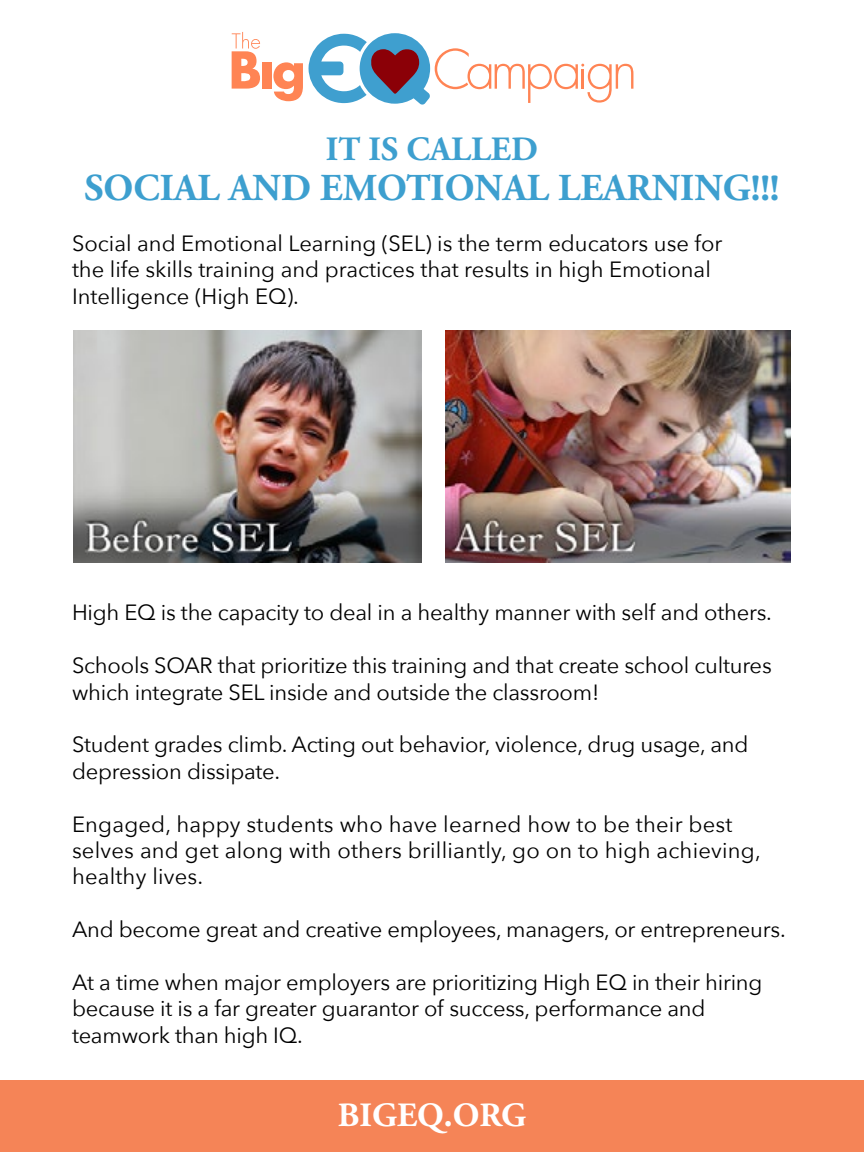
<style>
.page{position:relative;width:864px;height:1152px;background:#fff}
.page>*{position:absolute;margin:0;border:0;box-sizing:border-box;transform-origin:0 0}
.t1{font:700 38px "Adobe Garamond Pro";color:#3d9fcf}
.t2{font:700 34px "Adobe Garamond Pro";color:#3d9fcf}
.t3{font:700 34px "Adobe Garamond Pro";color:#fff}
.t4{font:22px/26.4px "Avenir Next";letter-spacing:-.01em;color:#000}
.t5{font:22px/26.4px "Avenir Next";letter-spacing:.01em;color:#000}
</style>
<div class="page">
<div style="left:0;top:1080px;width:864px;height:72px;background:#f58457"></div>
<div style="left:262px;top:62px;width:9px;height:27px;background:#ff8454"></div>
<svg style="left:273px;top:62px;width:30px;height:39px"></svg>
<svg style="left:232px;top:32px;width:28px;height:57px"></svg>
<svg style="left:309px;top:33px;width:324px;height:72px"></svg>
<img style="left:73px;top:330px;width:348px;height:233px">
<img style="left:446px;top:330px;width:345px;height:233px">
<h2 class="t2" style="left:326px;top:129px;width:214px">IT IS CALLED</h2>
<h1 class="t1" style="left:84px;top:165px;width:697px">SOCIAL AND EMOTIONAL LEARNING!!!</h1>
<p class="t4" style="left:72px;top:229px;width:652px">Social and Emotional Learning (SEL) is the term educators use for the life skills training and practices that results in high Emotional<br>Intelligence (High EQ).</p>
<p class="t4" style="left:72px;top:599px;width:702px">High EQ is the capacity to deal in a healthy manner with self and others.</p>
<p class="t4" style="left:72px;top:651px;width:701px">Schools SOAR that prioritize this training and that create school cultures which integrate SEL inside and outside the classroom!</p>
<p class="t4" style="left:72px;top:731px;width:678px">Student grades climb. Acting out behavior, violence, drug usage, and depression dissipate.</p>
<p class="t5" style="left:72px;top:810px;width:690px">Engaged, happy students who have learned how to be their best selves and get along with others brilliantly, go on to high achieving, healthy lives.</p>
<p class="t4" style="left:72px;top:915px;width:715px">And become great and creative employees, managers, or entrepreneurs.</p>
<p class="t4" style="left:72px;top:968px;width:692px">At a time when major employers are prioritizing High EQ in their hiring because it is a far greater guarantor of success, performance and teamwork than high IQ.</p>
<h2 class="t3" style="left:338px;top:1095px;width:190px">BIGEQ.ORG</h2>
</div>
